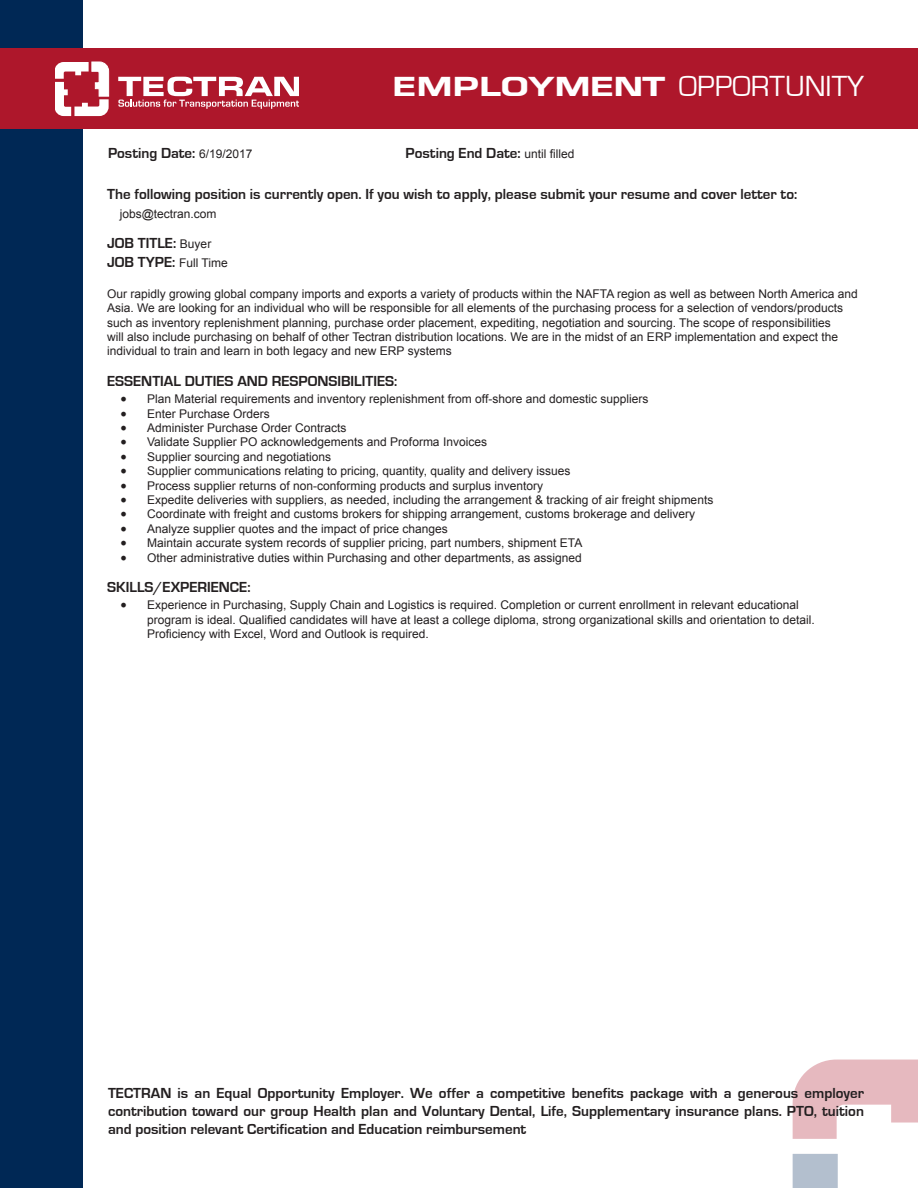
<style>
.page{position:relative;width:918px;height:1188px;background:#fff}
.page>*{position:absolute;margin:0;border:0;box-sizing:border-box;transform-origin:0 0}
.t1{font:30px "Eurostile";color:#fff}
.t2{font:700 15px/18px "Eurostile";color:#231f20;text-align:justify}
.t3{font:12px/14.4px "Arial";color:#231f20}
.s1{font-family:"Eurose Heavyface";font-size:28.5px}
.s2{font-family:"Arial";font-weight:400;font-size:12px}
.s3{font-family:"Minion Pro";font-size:18px}
</style>
<div class="page">
<div style="left:0;top:0;width:82px;height:1188px;background:#002855"></div>
<div style="left:0;top:48px;width:918px;height:81px;background:#ae172b"></div>
<svg style="left:56px;top:62px;width:53px;height:54px"></svg>
<svg style="left:118px;top:77px;width:181px;height:32px"></svg>
<div style="left:793px;top:1154px;width:45px;height:34px;background:#b3bfce"></div>
<svg style="left:793px;top:1060px;width:125px;height:79px"></svg>
<p class="t1" style="left:393px;top:70px;width:473px"><span class="s1">EMPLOYMENT</span> OPPORTUNITY</p>
<p class="t2" style="left:108px;top:145px;width:146px">Posting Date: <span class="s2">6/19/2017</span></p>
<p class="t2" style="left:406px;top:145px;width:170px">Posting End Date: <span class="s2">until filled</span></p>
<p class="t2" style="left:107px;top:185px;width:692px">The following position is currently open. If you wish to apply, please submit your resume and cover letter to:</p>
<p class="t3" style="left:120px;top:207px;width:98px">jobs@tectran.com</p>
<p class="t2" style="left:107px;top:234px;width:106px">JOB TITLE: <span class="s2">Buyer</span></p>
<p class="t2" style="left:107px;top:253px;width:122px">JOB TYPE: <span class="s2">Full Time</span></p>
<p class="t3" style="left:107px;top:287px;width:752px">Our rapidly growing global company imports and exports a variety of products within the NAFTA region as well as between North America and Asia. We are looking for an individual who will be responsible for all elements of the purchasing process for a selection of vendors/products such as inventory replenishment planning, purchase order placement, expediting, negotiation and sourcing. The scope of responsibilities<br>will also include purchasing on behalf of other Tectran distribution locations. We are in the midst of an ERP implementation and expect the individual to train and learn in both legacy and new ERP systems</p>
<p class="t2" style="left:107px;top:372px;width:292px">ESSENTIAL DUTIES AND RESPONSIBILITIES:</p>
<p class="t3" style="left:120px;top:392px;width:530px"><span class="s3">•</span> Plan Material requirements and inventory replenishment from off-shore and domestic suppliers</p>
<p class="t3" style="left:120px;top:406px;width:151px"><span class="s3">•</span> Enter Purchase Orders</p>
<p class="t3" style="left:120px;top:421px;width:228px"><span class="s3">•</span> Administer Purchase Order Contracts</p>
<p class="t3" style="left:120px;top:435px;width:368px"><span class="s3">•</span> Validate Supplier PO acknowledgements and Proforma Invoices</p>
<p class="t3" style="left:120px;top:450px;width:213px"><span class="s3">•</span> Supplier sourcing and negotiations</p>
<p class="t3" style="left:120px;top:464px;width:452px"><span class="s3">•</span> Supplier communications relating to pricing, quantity, quality and delivery issues</p>
<p class="t3" style="left:120px;top:478px;width:425px"><span class="s3">•</span> Process supplier returns of non-conforming products and surplus inventory</p>
<p class="t3" style="left:120px;top:493px;width:595px"><span class="s3">•</span> Expedite deliveries with suppliers, as needed, including the arrangement &amp; tracking of air freight shipments</p>
<p class="t3" style="left:120px;top:507px;width:577px"><span class="s3">•</span> Coordinate with freight and customs brokers for shipping arrangement, customs brokerage and delivery</p>
<p class="t3" style="left:120px;top:522px;width:329px"><span class="s3">•</span> Analyze supplier quotes and the impact of price changes</p>
<p class="t3" style="left:120px;top:536px;width:464px"><span class="s3">•</span> Maintain accurate system records of supplier pricing, part numbers, shipment ETA</p>
<p class="t3" style="left:120px;top:550px;width:463px"><span class="s3">•</span> Other administrative duties within Purchasing and other departments, as assigned</p>
<p class="t2" style="left:107px;top:578px;width:145px">SKILLS/EXPERIENCE:</p>
<p class="t3" style="left:147px;top:598px;width:669px;text-indent:-27px"><span class="s3">•</span> Experience in Purchasing, Supply Chain and Logistics is required. Completion or current enrollment in relevant educational program is ideal. Qualified candidates will have at least a college diploma, strong organizational skills and orientation to detail.<br>Proficiency with Excel, Word and Outlook is required.</p>
<p class="t2" style="left:108px;top:1084px;width:758px">TECTRAN is an Equal Opportunity Employer. We offer a competitive benefits package with a generous employer contribution toward our group Health plan and Voluntary Dental, Life, Supplementary insurance plans. PTO, tuition and position relevant Certification and Education reimbursement</p>
</div>
